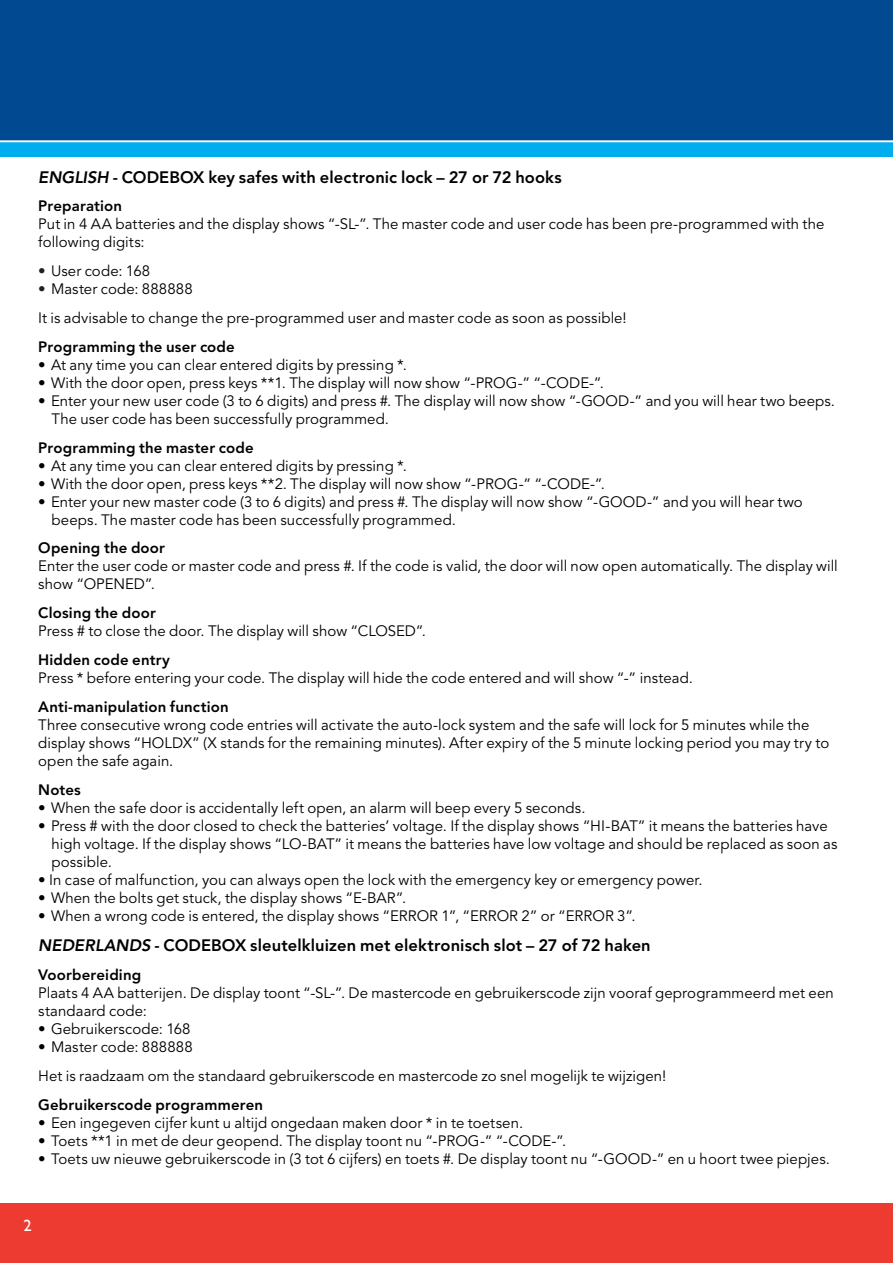
<style>
.page{position:relative;width:893px;height:1263px;background:#fff}
.page>*{position:absolute;margin:0;border:0;box-sizing:border-box;transform-origin:0 0}
.body{font:800 16.5px "Avenir LT Std";letter-spacing:.005em;color:#000}
.t1{font:16.5px "Gill Sans Std";color:#fff}
.body-2{font:15px/18px "Avenir LT Std";letter-spacing:.005em;color:#000}
.body-3{font:800 15px "Avenir LT Std";letter-spacing:.01em;color:#000}
.s1{font-style:italic}
.s2{color:#231f20}
</style>
<div class="page">
<div style="left:0;top:0;width:893px;height:149px;background:#014990"></div>
<div style="left:0;top:142px;width:893px;height:15px;background:#00aeef"></div>
<hr style="left:0;top:140px;width:893px;height:2px;background:#fff">
<div style="left:0;top:1203px;width:893px;height:60px;background:#ee3b32"></div>
<p class="body" style="left:38px;top:167px;width:525px"><span class="s1">ENGLISH</span> - CODEBOX key safes with electronic lock – 27 or 72 hooks</p>
<p class="body-3" style="left:38px;top:197px;width:85px">Preparation</p>
<p class="body-2" style="left:38px;top:216px;width:788px">Put in 4 AA batteries and the display shows “-SL-”. The master code and user code has been pre-programmed with the following digits:</p>
<p class="body-2" style="left:38px;top:262px;width:113px"><span class="s2">•</span> User code: 168</p>
<p class="body-2" style="left:38px;top:280px;width:156px"><span class="s2">•</span> Master code: 888888</p>
<p class="body-2" style="left:38px;top:309px;width:590px">It is advisable to change the pre-programmed user and master code as soon as possible!</p>
<p class="body-3" style="left:38px;top:338px;width:198px">Programming the user code</p>
<p class="body-2" style="left:38px;top:356px;width:370px">• At any time you can clear entered digits by pressing *.</p>
<p class="body-2" style="left:38px;top:374px;width:567px">• With the door open, press keys **1. The display will now show “-PROG-” “-CODE-”.</p>
<p class="body-2" style="left:52px;top:392px;width:785px;text-indent:-13px">• Enter your new user code (3 to 6 digits) and press #. The display will now show “-GOOD-” and you will hear two beeps.<br>The user code has been successfully programmed.</p>
<p class="body-3" style="left:38px;top:438px;width:217px">Programming the master code</p>
<p class="body-2" style="left:38px;top:457px;width:370px">• At any time you can clear entered digits by pressing *.</p>
<p class="body-2" style="left:38px;top:475px;width:568px">• With the door open, press keys **2. The display will now show “-PROG-” “-CODE-”.</p>
<p class="body-2" style="left:52px;top:493px;width:753px;text-indent:-13px">• Enter your new master code (3 to 6 digits) and press #. The display will now show “-GOOD-” and you will hear two beeps. The master code has been successfully programmed.</p>
<p class="body-3" style="left:38px;top:539px;width:128px">Opening the door</p>
<p class="body-2" style="left:38px;top:558px;width:801px">Enter the user code or master code and press #. If the code is valid, the door will now open automatically. The display will show “OPENED”.</p>
<p class="body-3" style="left:38px;top:604px;width:119px">Closing the door</p>
<p class="body-2" style="left:38px;top:622px;width:389px">Press # to close the door. The display will show “CLOSED”.</p>
<p class="body-3" style="left:38px;top:651px;width:133px">Hidden code entry</p>
<p class="body-2" style="left:38px;top:669px;width:656px">Press * before entering your code. The display will hide the code entered and will show “-” instead.</p>
<p class="body-3" style="left:38px;top:698px;width:192px">Anti-manipulation function</p>
<p class="body-2" style="left:38px;top:716px;width:792px">Three consecutive wrong code entries will activate the auto-lock system and the safe will lock for 5 minutes while the display shows “HOLDX” (X stands for the remaining minutes). After expiry of the 5 minute locking period you may try to open the safe again.</p>
<p class="body-3" style="left:38px;top:780px;width:44px">Notes</p>
<p class="body-2" style="left:38px;top:799px;width:549px">• When the safe door is accidentally left open, an alarm will beep every 5 seconds.</p>
<p class="body-2" style="left:52px;top:817px;width:787px;text-indent:-13px">• Press # with the door closed to check the batteries’ voltage. If the display shows “HI-BAT” it means the batteries have high voltage. If the display shows “LO-BAT” it means the batteries have low voltage and should be replaced as soon as possible.</p>
<p class="body-2" style="left:38px;top:871px;width:666px">• In case of malfunction, you can always open the lock with the emergency key or emergency power.</p>
<p class="body-2" style="left:38px;top:889px;width:369px">• When the bolts get stuck, the display shows “E-BAR”.</p>
<p class="body-2" style="left:38px;top:907px;width:599px">• When a wrong code is entered, the display shows “ERROR 1”, “ERROR 2” or “ERROR 3”.</p>
<p class="body" style="left:38px;top:936px;width:614px"><span class="s1">NEDERLANDS</span> - CODEBOX sleutelkluizen met elektronisch slot – 27 of 72 haken</p>
<p class="body-3" style="left:38px;top:966px;width:104px">Voorbereiding</p>
<p class="body-2" style="left:38px;top:984px;width:797px">Plaats 4 AA batterijen. De display toont “-SL-”. De mastercode en gebruikerscode zijn vooraf geprogrammeerd met een standaard code:</p>
<p class="body-2" style="left:38px;top:1020px;width:154px">• Gebruikerscode: 168</p>
<p class="body-2" style="left:38px;top:1038px;width:156px">• Master code: 888888</p>
<p class="body-2" style="left:38px;top:1067px;width:629px">Het is raadzaam om the standaard gebruikerscode en mastercode zo snel mogelijk te wijzigen!</p>
<p class="body-3" style="left:38px;top:1095px;width:226px">Gebruikerscode programmeren</p>
<p class="body-2" style="left:38px;top:1114px;width:486px">• Een ingegeven cijfer kunt u altijd ongedaan maken door * in te toetsen.</p>
<p class="body-2" style="left:38px;top:1132px;width:530px">• Toets **1 in met de deur geopend. The display toont nu “-PROG-” “-CODE-”.</p>
<p class="body-2" style="left:38px;top:1150px;width:793px">• Toets uw nieuwe gebruikerscode in (3 tot 6 cijfers) en toets #. De display toont nu “-GOOD-” en u hoort twee piepjes.</p>
<p class="t1" style="left:24px;top:1216px;width:10px">2</p>
</div>
